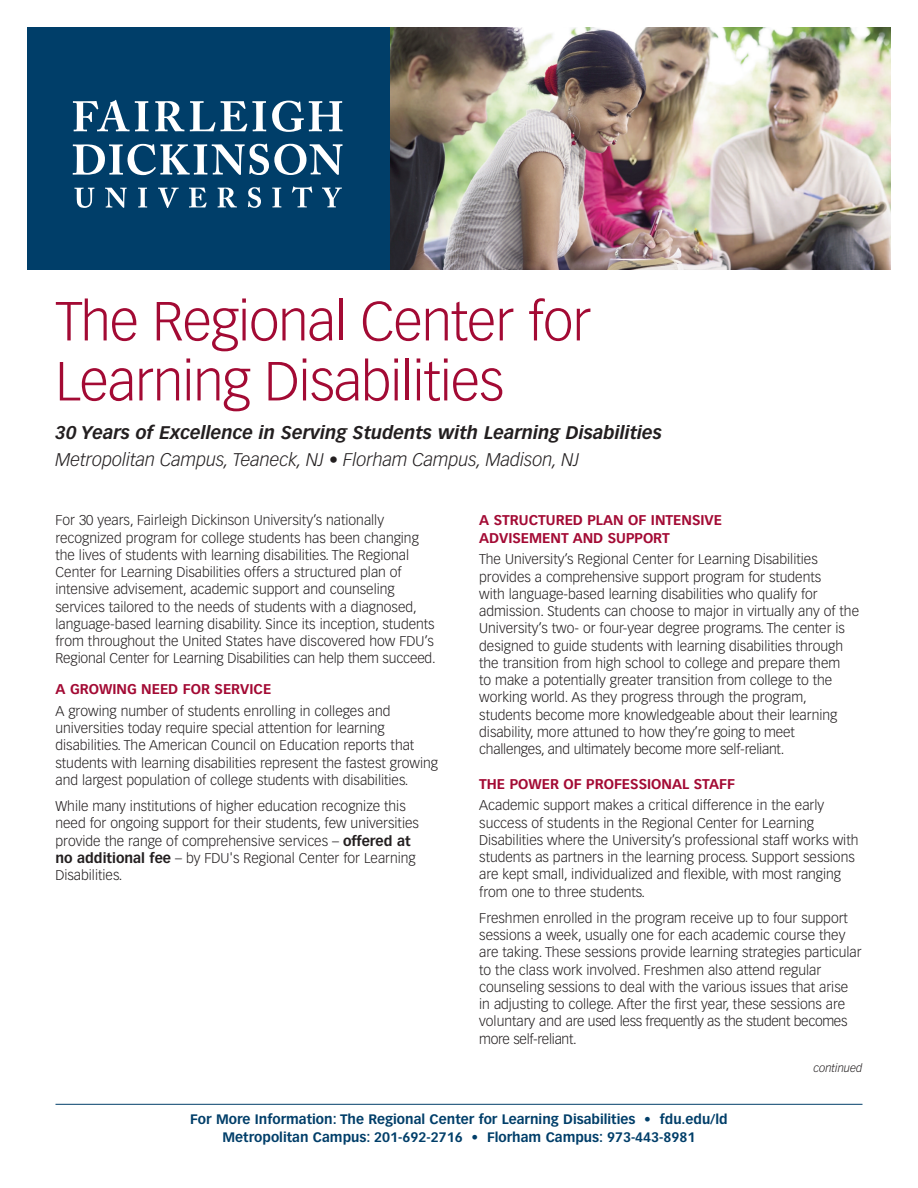
<style>
.page{position:relative;width:918px;height:1188px;background:#fff}
.page>*{position:absolute;margin:0;border:0;box-sizing:border-box;transform-origin:0 0}
.t1{font:300 54px/60px "Vectora LH";letter-spacing:-.015em;color:#a30a34}
.t2{font:italic 700 18px "Vectora LH";color:#231f20}
.t3{font:italic 300 18px "Vectora LH";color:#231f20}
.t4{font:300 13.8px/17.2px "Vectora LH";color:#231f20}
.t5{font:700 13.8px/17.2px "Vectora LH";color:#a30a34}
.t6{font:700 13.5px/18px "Vectora LH";color:#003e69;text-align:center}
.t7{font:italic 300 11.25px "Vectora LH";color:#231f20}
.s1{font-weight:700}
</style>
<div class="page">
<hr style="left:56px;top:1104px;width:807px;height:1px;background:#003e69">
<div style="left:27px;top:27px;width:365px;height:243px;background:#003e69"></div>
<svg style="left:73px;top:100px;width:76px;height:31px"></svg>
<svg style="left:155px;top:101px;width:29px;height:30px"></svg>
<svg style="left:190px;top:101px;width:76px;height:30px"></svg>
<svg style="left:272px;top:101px;width:71px;height:31px"></svg>
<svg style="left:73px;top:144px;width:269px;height:31px"></svg>
<svg style="left:74px;top:188px;width:20px;height:20px"></svg>
<svg style="left:105px;top:188px;width:22px;height:20px"></svg>
<svg style="left:138px;top:188px;width:9px;height:20px"></svg>
<svg style="left:158px;top:188px;width:21px;height:20px"></svg>
<svg style="left:189px;top:188px;width:18px;height:20px"></svg>
<svg style="left:218px;top:188px;width:19px;height:20px"></svg>
<svg style="left:248px;top:187px;width:13px;height:21px"></svg>
<svg style="left:272px;top:188px;width:9px;height:19px"></svg>
<svg style="left:292px;top:186px;width:20px;height:21px"></svg>
<svg style="left:322px;top:188px;width:20px;height:19px"></svg>
<img style="left:390px;top:27px;width:501px;height:243px">
<h1 class="t1" style="left:56px;top:295px;width:537px">The Regional Center for<br>Learning Disabilities</h1>
<h2 class="t2" style="left:56px;top:425px;width:608px">30 Years of Excellence in Serving Students with Learning Disabilities</h2>
<h2 class="t3" style="left:55px;top:452px;width:525px">Metropolitan Campus, Teaneck, NJ • Florham Campus, Madison, NJ</h2>
<p class="t4" style="left:55px;top:513px;width:382px">For 30 years, Fairleigh Dickinson University’s nationally recognized program for college students has been changing the lives of students with learning disabilities. The Regional Center for Learning Disabilities offers a structured plan of intensive advisement, academic support and counseling services tailored to the needs of students with a diagnosed, language-based learning disability. Since its inception, students from throughout the United States have discovered how FDU’s Regional Center for Learning Disabilities can help them succeed.</p>
<p class="t5" style="left:56px;top:681px;width:217px">A GROWING NEED FOR SERVICE</p>
<p class="t4" style="left:55px;top:703px;width:384px">A growing number of students enrolling in colleges and universities today require special attention for learning disabilities. The American Council on Education reports that students with learning disabilities represent the fastest growing and largest population of college students with disabilities.</p>
<p class="t4" style="left:55px;top:798px;width:365px">While many institutions of higher education recognize this need for ongoing support for their students, few universities provide the range of comprehensive services – <span class="s1">offered at no additional fee</span> – by FDU's Regional Center for Learning Disabilities.</p>
<p class="t5" style="left:479px;top:513px;width:244px">A STRUCTURED PLAN OF INTENSIVE<br>ADVISEMENT AND SUPPORT</p>
<p class="t4" style="left:479px;top:552px;width:381px">The University’s Regional Center for Learning Disabilities provides a comprehensive support program for students<br>with language-based learning disabilities who qualify for admission. Students can choose to major in virtually any of the University’s two- or four-year degree programs. The center is designed to guide students with learning disabilities through the transition from high school to college and prepare them<br>to make a potentially greater transition from college to the working world. As they progress through the program, students become more knowledgeable about their learning disability, more attuned to how they’re going to meet challenges, and ultimately become more self-reliant.</p>
<p class="t5" style="left:479px;top:776px;width:257px">THE POWER OF PROFESSIONAL STAFF</p>
<p class="t4" style="left:479px;top:798px;width:381px">Academic support makes a critical difference in the early success of students in the Regional Center for Learning Disabilities where the University’s professional staff works with students as partners in the learning process. Support sessions are kept small, individualized and flexible, with most ranging from one to three students.</p>
<p class="t4" style="left:479px;top:910px;width:384px">Freshmen enrolled in the program receive up to four support sessions a week, usually one for each academic course they are taking. These sessions provide learning strategies particular to the class work involved. Freshmen also attend regular counseling sessions to deal with the various issues that arise in adjusting to college. After the first year, these sessions are voluntary and are used less frequently as the student becomes more self-reliant.</p>
<p class="t7" style="left:814px;top:1063px;width:50px">continued</p>
<p class="t6" style="left:190px;top:1111px;width:539px">For More Information: The Regional Center for Learning Disabilities • fdu.edu/ld<br>Metropolitan Campus: 201-692-2716 • Florham Campus: 973-443-8981</p>
</div>
